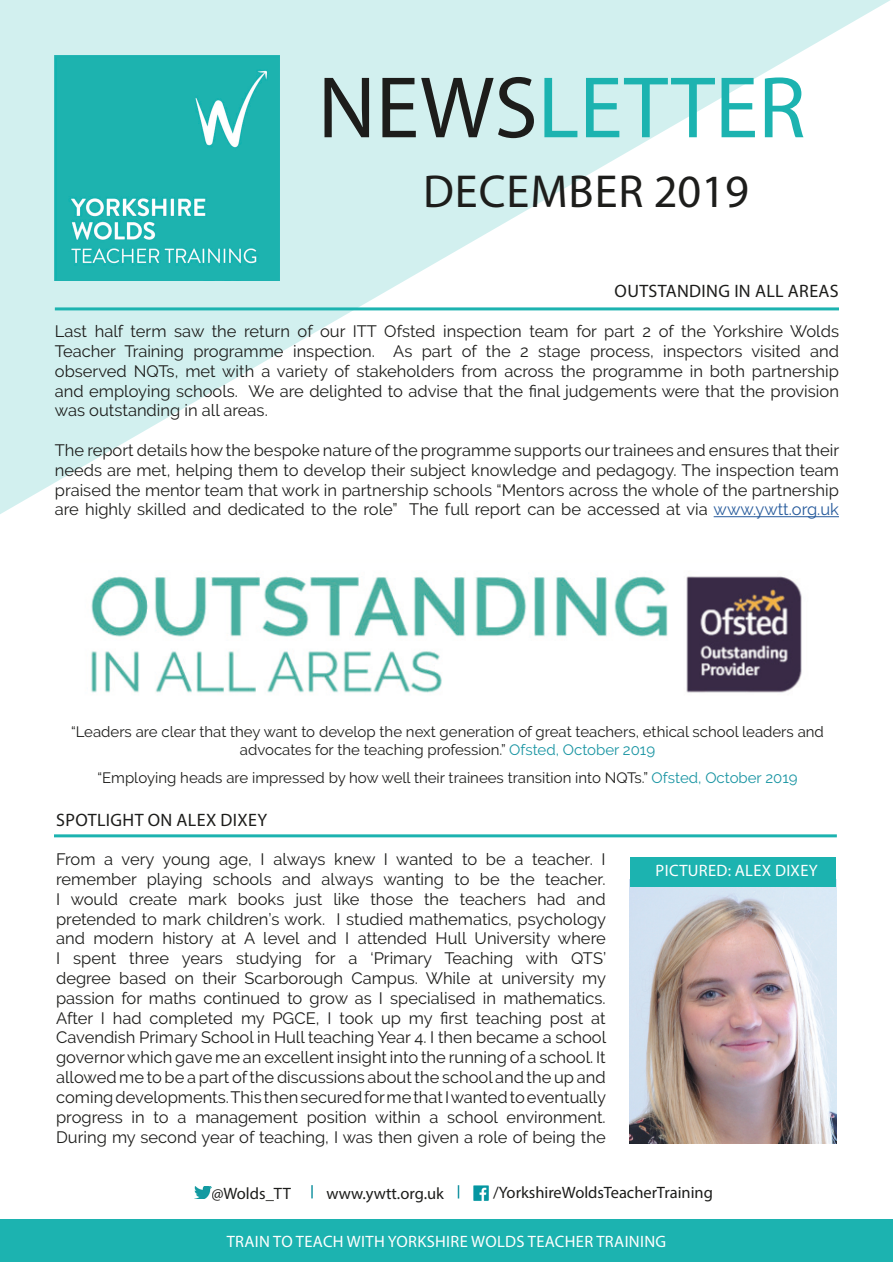
<style>
.page{position:relative;width:893px;height:1263px;background:#fff}
.page>*{position:absolute;margin:0;border:0;box-sizing:border-box;transform-origin:0 0}
.t1{font:88.05px "Myriad Pro";color:#1cb3b0}
.t2{font:46.35px "Myriad Pro";letter-spacing:.02em;color:#1d1d1b}
.t3{font:18px "Myriad Pro";letter-spacing:.02em;color:#1d1d1b}
.t4{font:16.5px/19.8px "Raleway";color:#1d1d1b;text-align:justify}
.t5{font:16.5px "Myriad Pro";letter-spacing:.02em;color:#fff}
.t6{font:16.5px "Myriad Pro";color:#1d1d1b}
.t7{font:15px/18px "Raleway";color:#1d1d1b;text-align:center}
.s1{color:#1d1d1b}
.s2{color:#275b9c}
.s3{color:#1a95a3}
</style>
<div class="page">
<svg style="left:0;top:0;width:890px;height:518px"></svg>
<img style="left:54px;top:55px;width:225px;height:225px">
<div style="left:0;top:1219px;width:893px;height:43px;background:#1cb3b0"></div>
<hr style="left:714px;top:516px;width:125px;height:1px;background:#275b9c">
<hr style="left:55px;top:307px;width:784px;height:3px;background:#1cb3b0">
<img style="left:195px;top:1186px;width:16px;height:13px">
<img style="left:473px;top:1185px;width:16px;height:16px">
<svg style="left:311px;top:1185px;width:2px;height:13px"></svg>
<svg style="left:458px;top:1185px;width:1px;height:13px"></svg>
<hr style="left:54px;top:834px;width:783px;height:3px;background:#1cb3b0">
<img style="left:630px;top:879px;width:207px;height:264px">
<div style="left:630px;top:857px;width:206px;height:30px;background:#1cb3b0"></div>
<img style="left:91px;top:576px;width:711px;height:117px">
<p class="t1" style="left:318px;top:53px;width:489px"><span class="s1">NEWS</span>LETTER</p>
<p class="t2" style="left:423px;top:162px;width:327px">DECEMBER 2019</p>
<p class="t3" style="left:615px;top:280px;width:226px">OUTSTANDING IN ALL AREAS</p>
<p class="t4" style="left:55px;top:321px;width:786px">Last half term saw the return of our ITT Ofsted inspection team for part 2 of the Yorkshire Wolds Teacher Training programme inspection. As part of the 2 stage process, inspectors visited and observed NQTs, met with a variety of stakeholders from across the programme in both partnership and employing schools. We are delighted to advise that the final judgements were that the provision</p>
<p class="t4" style="left:55px;top:401px;width:214px">was outstanding in all areas.</p>
<p class="t4" style="left:55px;top:440px;width:786px">The report details how the bespoke nature of the programme supports our trainees and ensures that their needs are met, helping them to develop their subject knowledge and pedagogy. The inspection team praised the mentor team that work in partnership schools “Mentors across the whole of the partnership are highly skilled and dedicated to the role” The full report can be accessed at via <span class="s2">www.ywtt.org.uk</span></p>
<p class="t7" style="left:71px;top:722px;width:754px">“Leaders are clear that they want to develop the next generation of great teachers, ethical school leaders and advocates for the teaching profession.” <span class="s3">Ofsted, October 2019</span></p>
<p class="t7" style="left:97px;top:769px;width:702px">“Employing heads are impressed by how well their trainees transition into NQTs.” <span class="s3">Ofsted, October 2019</span></p>
<p class="t3" style="left:56px;top:809px;width:212px">SPOTLIGHT ON ALEX DIXEY</p>
<p class="t4" style="left:56px;top:849px;width:552px">From a very young age, I always knew I wanted to be a teacher. I remember playing schools and always wanting to be the teacher.<br>I would create mark books just like those the teachers had and pretended to mark children’s work. I studied mathematics, psychology and modern history at A level and I attended Hull University where I spent three years studying for a ‘Primary Teaching with QTS’ degree based on their Scarborough Campus. While at university my passion for maths continued to grow as I specialised in mathematics.</p>
<p class="t4" style="left:56px;top:1008px;width:552px">After I had completed my PGCE, I took up my first teaching post at Cavendish Primary School in Hull teaching Year 4. I then became a school governor which gave me an excellent insight into the running of a school. It allowed me to be a part of the discussions about the school and the up and coming developments. This then secured for me that I wanted to eventually progress in to a management position within a school environment.</p>
<p class="t4" style="left:56px;top:1127px;width:551px">During my second year of teaching, I was then given a role of being the</p>
<p class="t5" style="left:656px;top:861px;width:164px">PICTURED: ALEX DIXEY</p>
<p class="t6" style="left:211px;top:1183px;width:81px">@Wolds_TT</p>
<p class="t6" style="left:326px;top:1183px;width:119px">www.ywtt.org.uk</p>
<p class="t6" style="left:493px;top:1183px;width:221px">/YorkshireWoldsTeacherTraining</p>
<p class="t5" style="left:227px;top:1231px;width:441px">TRAIN TO TEACH WITH YORKSHIRE WOLDS TEACHER TRAINING</p>
</div>
